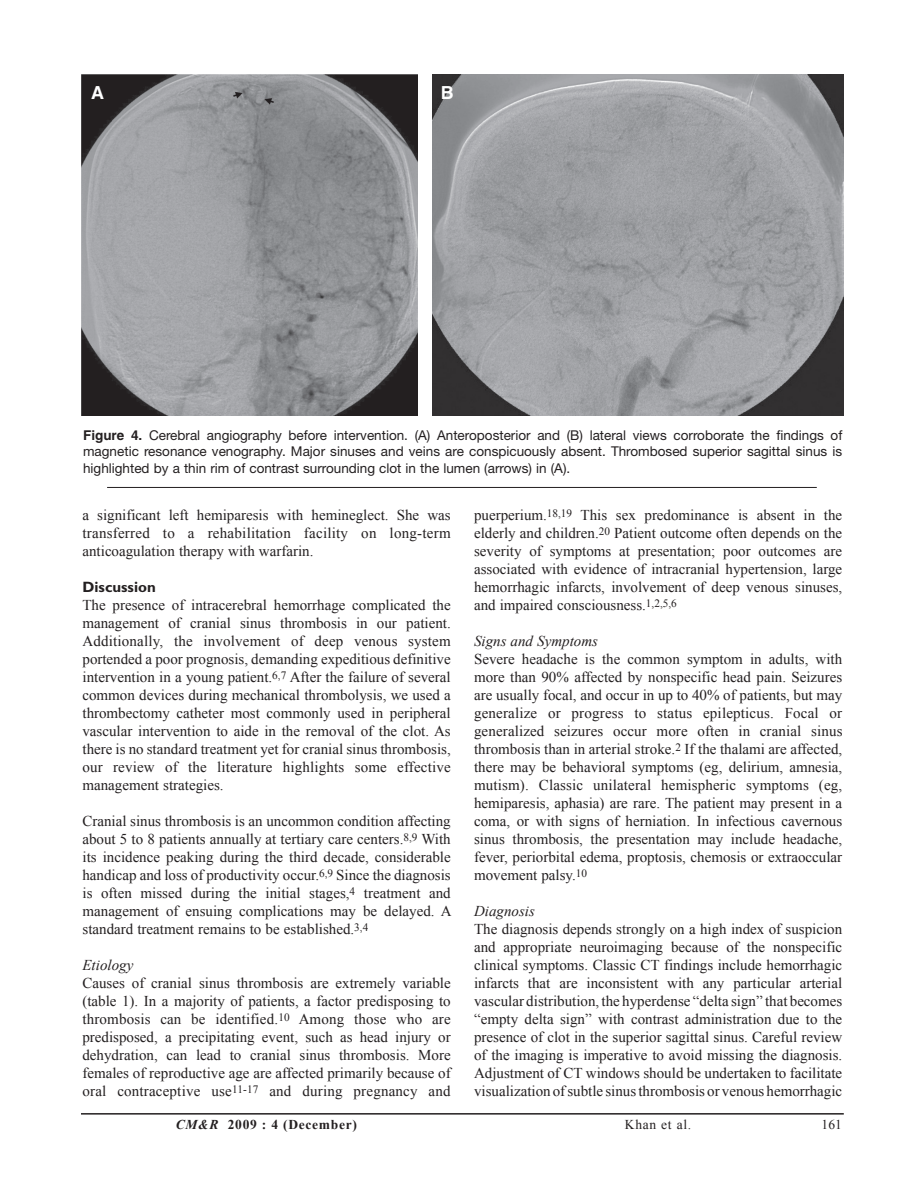
<style>
.page{position:relative;width:918px;height:1188px;background:#fff}
.page>*{position:absolute;margin:0;border:0;box-sizing:border-box;transform-origin:0 0}
.t1{font:700 18px "Helvetica";color:#fff}
.t2{font:15px/18px "Times New Roman";color:#231f20;text-align:justify}
.t3{font:italic 15px "Times New Roman";color:#231f20}
.t4{font:700 15px "Gill Sans";color:#231f20}
.t5{font:13.5px/16.5px "Helvetica Neue";color:#231f20;text-align:justify}
.t6{font:700 13.5px "Times New Roman";letter-spacing:.05em;color:#231f20}
.t7{font:13.5px "Times New Roman";letter-spacing:.05em;color:#231f20}
.s1{font-family:"Helvetica";font-weight:700}
.s2{font-style:italic}
</style>
<div class="page">
<hr style="left:81px;top:1113px;width:763px;height:2px;background:#231f20">
<img style="left:81px;top:74px;width:337px;height:342px">
<img style="left:432px;top:74px;width:412px;height:341px">
<hr style="left:107px;top:487px;width:710px;height:1px;background:#231f20">
<p class="t1" style="left:91px;top:81px;width:14px">A</p>
<p class="t1" style="left:441px;top:81px;width:14px">B</p>
<p class="t5" style="left:83px;top:427px;width:761px"><span class="s1">Figure 4.</span> Cerebral angiography before intervention. (A) Anteroposterior and (B) lateral views corroborate the findings of magnetic resonance venography. Major sinuses and veins are conspicuously absent. Thrombosed superior sagittal sinus is highlighted by a thin rim of contrast surrounding clot in the lumen (arrows) in (A).</p>
<p class="t2" style="left:82px;top:506px;width:370px">a significant left hemiparesis with hemineglect. She was transferred to a rehabilitation facility on long-term anticoagulation therapy with warfarin.</p>
<p class="t4" style="left:82px;top:578px;width:75px">Discussion</p>
<p class="t2" style="left:82px;top:596px;width:370px">The presence of intracerebral hemorrhage complicated the management of cranial sinus thrombosis in our patient.<br>Additionally, the involvement of deep venous system portended a poor prognosis, demanding expeditious definitive intervention in a young patient.<sup>6,7</sup> After the failure of several common devices during mechanical thrombolysis, we used a thrombectomy catheter most commonly used in peripheral vascular intervention to aide in the removal of the clot. As there is no standard treatment yet for cranial sinus thrombosis, our review of the literature highlights some effective management strategies.</p>
<p class="t2" style="left:82px;top:812px;width:371px">Cranial sinus thrombosis is an uncommon condition affecting about 5 to 8 patients annually at tertiary care centers.<sup>8,9</sup> With its incidence peaking during the third decade, considerable handicap and loss of productivity occur.<sup>6,9</sup> Since the diagnosis is often missed during the initial stages,<sup>4</sup> treatment and management of ensuing complications may be delayed. A standard treatment remains to be established.<sup>3,4</sup></p>
<p class="t3" style="left:82px;top:955px;width:52px">Etiology</p>
<p class="t2" style="left:82px;top:974px;width:370px">Causes of cranial sinus thrombosis are extremely variable (table 1). In a majority of patients, a factor predisposing to thrombosis can be identified.<sup>10</sup> Among those who are predisposed, a precipitating event, such as head injury or dehydration, can lead to cranial sinus thrombosis. More females of reproductive age are affected primarily because of oral contraceptive use<sup>11-17</sup> and during pregnancy and</p>
<p class="t2" style="left:474px;top:506px;width:370px">puerperium.<sup>18,19</sup> This sex predominance is absent in the elderly and children.<sup>20</sup> Patient outcome often depends on the severity of symptoms at presentation; poor outcomes are associated with evidence of intracranial hypertension, large hemorrhagic infarcts, involvement of deep venous sinuses, and impaired consciousness.<sup>1,2,5,6</sup></p>
<p class="t3" style="left:474px;top:631px;width:126px">Signs and Symptoms</p>
<p class="t2" style="left:474px;top:650px;width:370px">Severe headache is the common symptom in adults, with more than 90% affected by nonspecific head pain. Seizures are usually focal, and occur in up to 40% of patients, but may generalize or progress to status epilepticus. Focal or generalized seizures occur more often in cranial sinus thrombosis than in arterial stroke.<sup>2</sup> If the thalami are affected, there may be behavioral symptoms (eg, delirium, amnesia, mutism). Classic unilateral hemispheric symptoms (eg, hemiparesis, aphasia) are rare. The patient may present in a coma, or with signs of herniation. In infectious cavernous sinus thrombosis, the presentation may include headache, fever, periorbital edema, proptosis, chemosis or extraoccular movement palsy.<sup>10</sup></p>
<p class="t3" style="left:474px;top:901px;width:62px">Diagnosis</p>
<p class="t2" style="left:474px;top:920px;width:370px">The diagnosis depends strongly on a high index of suspicion and appropriate neuroimaging because of the nonspecific clinical symptoms. Classic CT findings include hemorrhagic infarcts that are inconsistent with any particular arterial vascular distribution, the hyperdense “delta sign” that becomes “empty delta sign” with contrast administration due to the presence of clot in the superior sagittal sinus. Careful review of the imaging is imperative to avoid missing the diagnosis.<br>Adjustment of CT windows should be undertaken to facilitate visualization of subtle sinus thrombosis or venous hemorrhagic</p>
<p class="t6" style="left:176px;top:1115px;width:182px"><span class="s2">CM&amp;R</span> 2009 : 4 (December)</p>
<p class="t7" style="left:625px;top:1115px;width:68px">Khan et al.</p>
<p class="t7" style="left:822px;top:1116px;width:22px">161</p>
</div>
